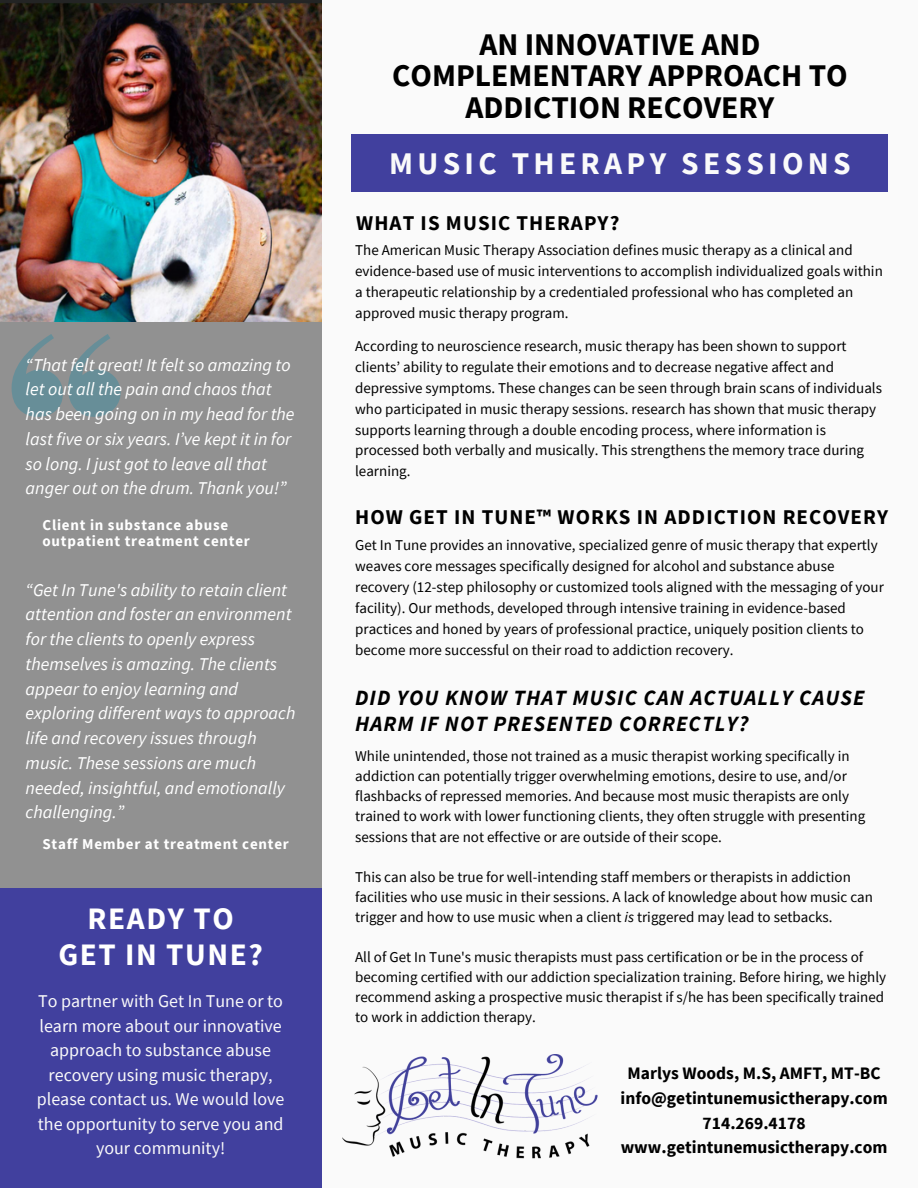
<style>
.page{position:relative;width:918px;height:1188px;background:#fafafa}
.page>*{position:absolute;margin:0;border:0;box-sizing:border-box;transform-origin:0 0}
.t1{font:700 31.5px/31.5px "Source Sans Pro";color:#000;text-align:center}
.t2{font:700 31.5px "Source Sans Pro";letter-spacing:.135em;color:#fafafa}
.t3{font:700 31.2px/36.5px "Source Sans Pro";letter-spacing:.05em;color:#fff;text-align:center}
.t4{font:italic 700 21.75px/25.8px "Source Sans Pro";letter-spacing:.05em;color:#000}
.t5{font:700 21px "Source Sans Pro";letter-spacing:.05em;color:#000}
.t6{font:italic 18px/24.8px "Source Sans Pro";color:#fff}
.t7{font:18px/24.5px "Source Sans Pro";color:#fafafa;text-align:center}
.t8{font:700 17.55px/24.5px "Source Sans Pro";color:#000;text-align:center}
.t9{font:15px/21px "Source Sans Pro";color:#000}
.t10{font:700 15px/15.8px "Source Sans Pro";letter-spacing:.05em;color:#fff}
.s1{font-style:italic}
</style>
<div class="page">
<div style="left:352px;top:135px;width:536px;height:57px;background:#41409e"></div>
<div style="left:0;top:0;width:322px;height:1188px;background:#919191"></div>
<img style="left:343px;top:1055px;width:255px;height:104px">
<img style="left:0;top:0;width:322px;height:322px">
<svg style="left:12px;top:334px;width:109px;height:83px"></svg>
<div style="left:0;top:888px;width:322px;height:300px;background:#41409e"></div>
<p class="t6" style="left:26px;top:352px;width:270px">“That felt great! It felt so amazing to let out all the pain and chaos that has been going on in my head for the last five or six years. I’ve kept it in for so long. I just got to leave all that anger out on the drum. Thank you!”</p>
<p class="t10" style="left:43px;top:517px;width:209px">Client in substance abuse outpatient treatment center</p>
<p class="t6" style="left:26px;top:577px;width:271px">“Get In Tune's ability to retain client attention and foster an environment for the clients to openly express themselves is amazing. The clients appear to enjoy learning and exploring different ways to approach life and recovery issues through music. These sessions are much needed, insightful, and emotionally challenging.”</p>
<p class="t10" style="left:43px;top:836px;width:248px">Staff Member at treatment center</p>
<h2 class="t3" style="left:58px;top:899px;width:206px">READY TO<br>GET IN TUNE?</h2>
<p class="t7" style="left:37px;top:989px;width:249px">To partner with Get In Tune or to learn more about our innovative approach to substance abuse recovery using music therapy, please contact us. We would love the opportunity to serve you and your community!</p>
<h1 class="t1" style="left:392px;top:28px;width:457px">AN INNOVATIVE AND<br>COMPLEMENTARY APPROACH TO<br>ADDICTION RECOVERY</h1>
<h1 class="t2" style="left:389px;top:143px;width:463px">MUSIC THERAPY SESSIONS</h1>
<h3 class="t5" style="left:356px;top:209px;width:265px">WHAT IS MUSIC THERAPY?</h3>
<p class="t9" style="left:355px;top:239px;width:529px">The American Music Therapy Association defines music therapy as a clinical and evidence-based use of music interventions to accomplish individualized goals within a therapeutic relationship by a credentialed professional who has completed an approved music therapy program.</p>
<p class="t9" style="left:355px;top:335px;width:528px">According to neuroscience research, music therapy has been shown to support clients’ ability to regulate their emotions and to decrease negative affect and depressive symptoms. These changes can be seen through brain scans of individuals who participated in music therapy sessions. research has shown that music therapy supports learning through a double encoding process, where information is processed both verbally and musically. This strengthens the memory trace during learning.</p>
<h3 class="t5" style="left:355px;top:503px;width:534px">HOW GET IN TUNE™ WORKS IN ADDICTION RECOVERY</h3>
<p class="t9" style="left:355px;top:535px;width:530px">Get In Tune provides an innovative, specialized genre of music therapy that expertly weaves core messages specifically designed for alcohol and substance abuse recovery (12-step philosophy or customized tools aligned with the messaging of your facility). Our methods, developed through intensive training in evidence-based practices and honed by years of professional practice, uniquely position clients to become more successful on their road to addiction recovery.</p>
<h3 class="t4" style="left:355px;top:685px;width:511px">DID YOU KNOW THAT MUSIC CAN ACTUALLY CAUSE<br>HARM IF NOT PRESENTED CORRECTLY?</h3>
<p class="t9" style="left:355px;top:746px;width:512px;line-height:20.1px">While unintended, those not trained as a music therapist working specifically in addiction can potentially trigger overwhelming emotions, desire to use, and/or flashbacks of repressed memories. And because most music therapists are only trained to work with lower functioning clients, they often struggle with presenting sessions that are not effective or are outside of their scope.</p>
<p class="t9" style="left:355px;top:866px;width:519px;line-height:20.1px">This can also be true for well-intending staff members or therapists in addiction facilities who use music in their sessions. A lack of knowledge about how music can trigger and how to use music when a client <span class="s1">is</span> triggered may lead to setbacks.</p>
<p class="t9" style="left:355px;top:947px;width:533px;line-height:20.1px">All of Get In Tune's music therapists must pass certification or be in the process of becoming certified with our addiction specialization training. Before hiring, we highly recommend asking a prospective music therapist if s/he has been specifically trained to work in addiction therapy.</p>
<p class="t8" style="left:621px;top:1061px;width:269px">Marlys Woods, M.S, AMFT, MT-BC info@getintunemusictherapy.com<br>714.269.4178 www.getintunemusictherapy.com</p>
</div>
